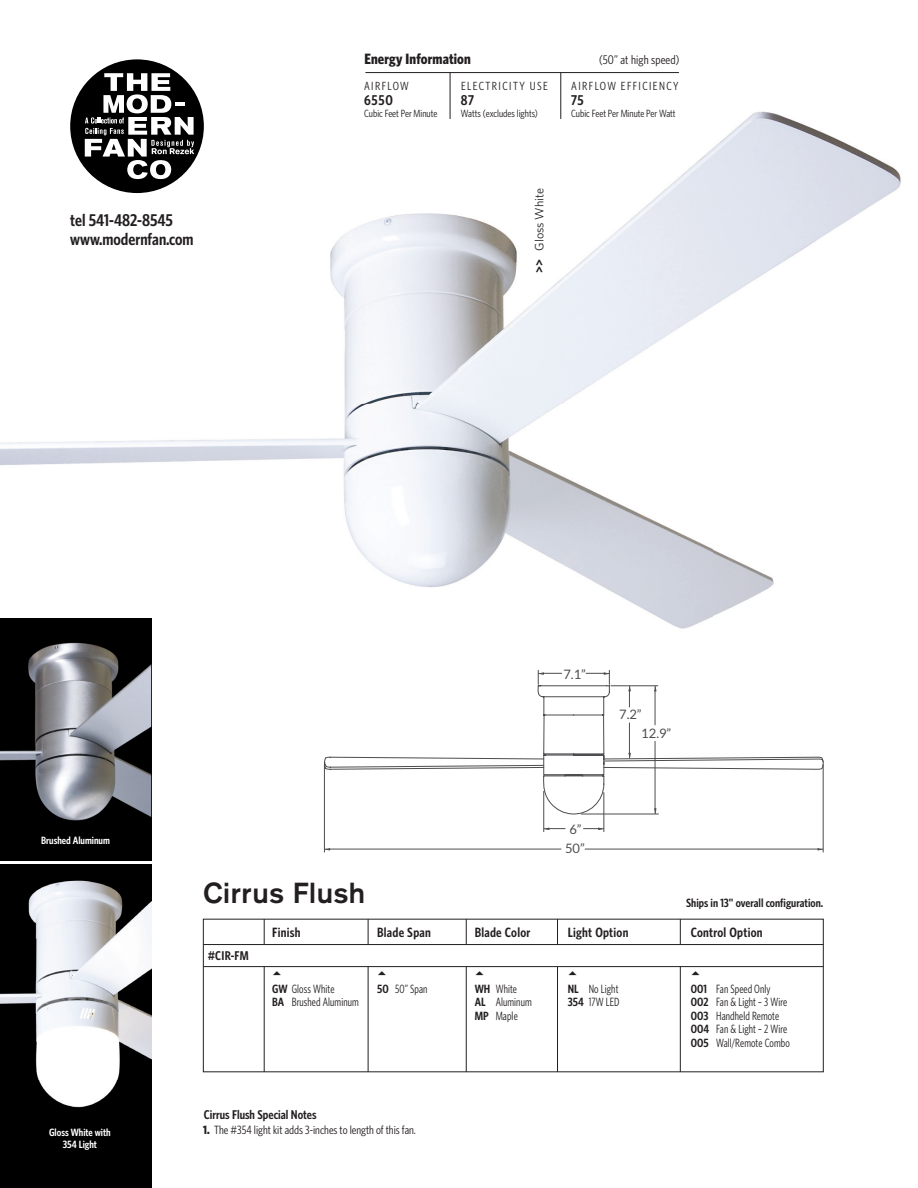
<style>
.page{position:relative;width:918px;height:1188px;background:#fff}
.page>*{position:absolute;margin:0;border:0;box-sizing:border-box;transform-origin:0 0}
.t1{font:700 28.5px "Akzidenz Grotesk";letter-spacing:.025em;color:#231f20}
.t2{font:600 17.1px/18.8px "Whitney Condensed";color:#231f20}
.t3{font:700 15px "Whitney Condensed";letter-spacing:.01em;color:#231f20}
.t4{font:600 14.25px "Whitney Condensed";color:#231f20}
.t5{font:600 13.5px "Whitney Condensed";letter-spacing:.02em;color:#231f20}
.t6{font:13.05px/18.8px "Lato";color:#4d4c4f}
.t7{font:600 12.75px "Whitney Condensed";color:#231f20}
.t8{font:12.6px "Whitney Condensed";letter-spacing:.01em;color:#231f20}
.t9{font:12.15px "Whitney";color:#231f20}
.t10{font:12px/13.5px "Whitney Condensed";letter-spacing:.01em;color:#231f20;scale:.9 1}
.t11{font:12px "Whitney Condensed";letter-spacing:.01em;color:#231f20}
.t12{font:600 12px "Whitney Condensed";color:#231f20}
.t13{font:11.85px "Whitney Condensed";letter-spacing:.12em;color:#231f20}
.t14{font:600 10.65px/12px "Whitney Condensed";color:#fff;text-align:center}
.t15{font:10.5px "Whitney Condensed";color:#231f20}
.s1{font-weight:700}
.s2{font-weight:600}
</style>
<div class="page">
<hr style="left:264px;top:967px;width:1px;height:105px;background:#231f20">
<svg style="left:264px;top:921px;width:1px;height:23px"></svg>
<svg style="left:368px;top:921px;width:1px;height:23px"></svg>
<svg style="left:466px;top:921px;width:1px;height:23px"></svg>
<svg style="left:557px;top:921px;width:1px;height:23px"></svg>
<svg style="left:680px;top:921px;width:1px;height:23px"></svg>
<hr style="left:368px;top:967px;width:1px;height:105px;background:#231f20">
<hr style="left:557px;top:967px;width:1px;height:105px;background:#231f20">
<hr style="left:680px;top:967px;width:1px;height:105px;background:#231f20">
<hr style="left:466px;top:967px;width:1px;height:105px;background:#231f20">
<hr style="left:203px;top:966px;width:620px;height:1px;background:#231f20">
<hr style="left:203px;top:944px;width:620px;height:1px;background:#231f20">
<img style="left:0;top:657px;width:151px;height:201px">
<img style="left:0;top:62px;width:901px;height:595px">
<img style="left:0;top:626px;width:151px;height:31px">
<img style="left:0;top:865px;width:151px;height:323px">
<div style="left:70px;top:59px;width:134px;height:134px;background:#000;border-radius:50%"></div>
<svg style="left:85px;top:73px;width:109px;height:106px"></svg>
<hr style="left:450px;top:73px;width:1px;height:46px;background:#231f20">
<hr style="left:365px;top:72px;width:314px;height:1px;background:#231f20">
<hr style="left:560px;top:73px;width:1px;height:46px;background:#231f20">
<svg style="left:324px;top:685px;width:500px;height:168px"></svg>
<svg style="left:324px;top:848px;width:6px;height:3px"></svg>
<svg style="left:817px;top:848px;width:7px;height:3px"></svg>
<hr style="left:655px;top:741px;width:1px;height:68px;background:#4d4c4f">
<hr style="left:655px;top:691px;width:1px;height:34px;background:#4d4c4f">
<hr style="left:581px;top:814px;width:77px;height:1px;background:#4d4c4f">
<svg style="left:654px;top:686px;width:3px;height:6px"></svg>
<svg style="left:654px;top:808px;width:3px;height:7px"></svg>
<svg style="left:538px;top:670px;width:24px;height:14px"></svg>
<svg style="left:586px;top:670px;width:24px;height:14px"></svg>
<hr style="left:629px;top:723px;width:1px;height:30px;background:#4d4c4f">
<hr style="left:611px;top:685px;width:47px;height:1px;background:#4d4c4f">
<svg style="left:628px;top:685px;width:3px;height:22px"></svg>
<hr style="left:604px;top:793px;width:1px;height:39px;background:#4d4c4f">
<hr style="left:543px;top:791px;width:1px;height:41px;background:#4d4c4f">
<svg style="left:543px;top:827px;width:22px;height:3px"></svg>
<svg style="left:584px;top:827px;width:21px;height:3px"></svg>
<svg style="left:324px;top:753px;width:500px;height:17px"></svg>
<h2 class="t2" style="left:70px;top:211px;width:125px">tel 541-482-8545 www.modernfan.com</h2>
<p class="t3" style="left:364px;top:50px;width:108px">Energy Information</p>
<p class="t8" style="left:599px;top:53px;width:82px">(50” at high speed)</p>
<p class="t13" style="left:364px;top:80px;width:46px">AIRFLOW</p>
<p class="t4" style="left:364px;top:92px;width:30px">6550</p>
<p class="t15" style="left:364px;top:108px;width:75px">Cubic Feet Per Minute</p>
<p class="t13" style="left:461px;top:79px;width:88px">ELECTRICITY USE</p>
<p class="t4" style="left:461px;top:92px;width:15px">87</p>
<p class="t15" style="left:461px;top:107px;width:78px">Watts (excludes lights)</p>
<p class="t13" style="left:571px;top:79px;width:109px">AIRFLOW EFFICIENCY</p>
<p class="t4" style="left:571px;top:92px;width:14px">75</p>
<p class="t15" style="left:571px;top:107px;width:106px">Cubic Feet Per Minute Per Watt</p>
<p class="t9" style="left:532px;top:273px;width:86px;rotate:-90deg"><span class="s1">&gt;&gt;</span> Gloss White</p>
<p class="t14" style="left:41px;top:835px;width:70px">Brushed Aluminum</p>
<p class="t14" style="left:49px;top:1126px;width:63px">Gloss White with<br>354 Light</p>
<h1 class="t1" style="left:203px;top:876px;width:164px">Cirrus Flush</h1>
<p class="t6" style="left:563px;top:665px;width:24px">7.1”</p>
<p class="t6" style="left:565px;top:820px;width:21px;text-align:center">6”<br>50”</p>
<p class="t6" style="left:641px;top:705px;width:32px;text-indent:-22px">7.2”<br>12.9”</p>
<p class="t12" style="left:686px;top:896px;width:139px">Ships in 13" overall configuration.</p>
<p class="t7" style="left:208px;top:949px;width:43px">#CIR-FM</p>
<p class="t5" style="left:272px;top:924px;width:30px">Finish</p>
<p class="t5" style="left:377px;top:924px;width:55px">Blade Span</p>
<p class="t5" style="left:475px;top:924px;width:57px">Blade Color</p>
<p class="t5" style="left:568px;top:924px;width:62px">Light Option</p>
<p class="t5" style="left:691px;top:924px;width:73px">Control Option</p>
<p class="t10" style="left:272px;top:982px;width:71px"><span class="s2">GW</span> Gloss White</p>
<p class="t10" style="left:377px;top:982px;width:57px"><span class="s2">50</span> 50” Span</p>
<p class="t10" style="left:475px;top:982px;width:49px"><span class="s2">WH</span> White</p>
<p class="t10" style="left:568px;top:982px;width:58px"><span class="s2">NL</span> No Light</p>
<p class="t10" style="left:691px;top:982px;width:90px"><span class="s2">001</span> Fan Speed Only</p>
<p class="t10" style="left:272px;top:995px;width:98px"><span class="s2">BA</span> Brushed Aluminum</p>
<p class="t10" style="left:475px;top:995px;width:65px"><span class="s2">AL</span> Aluminum</p>
<p class="t10" style="left:568px;top:995px;width:59px"><span class="s2">354</span> 17W LED</p>
<p class="t10" style="left:691px;top:995px;width:109px"><span class="s2">002</span> Fan &amp; Light – 3 Wire</p>
<p class="t10" style="left:475px;top:1009px;width:49px"><span class="s2">MP</span> Maple</p>
<p class="t10" style="left:691px;top:1009px;width:112px"><span class="s2">003</span> Handheld Remote<br><span class="s2">004</span> Fan &amp; Light – 2 Wire<br><span class="s2">005</span> Wall/Remote Combo</p>
<p class="t7" style="left:204px;top:1107px;width:114px">Cirrus Flush Special Notes</p>
<p class="t11" style="left:203px;top:1123px;width:214px"><span class="s1">1.</span> The #354 light kit adds 3-inches to length of this fan.</p>
</div>
